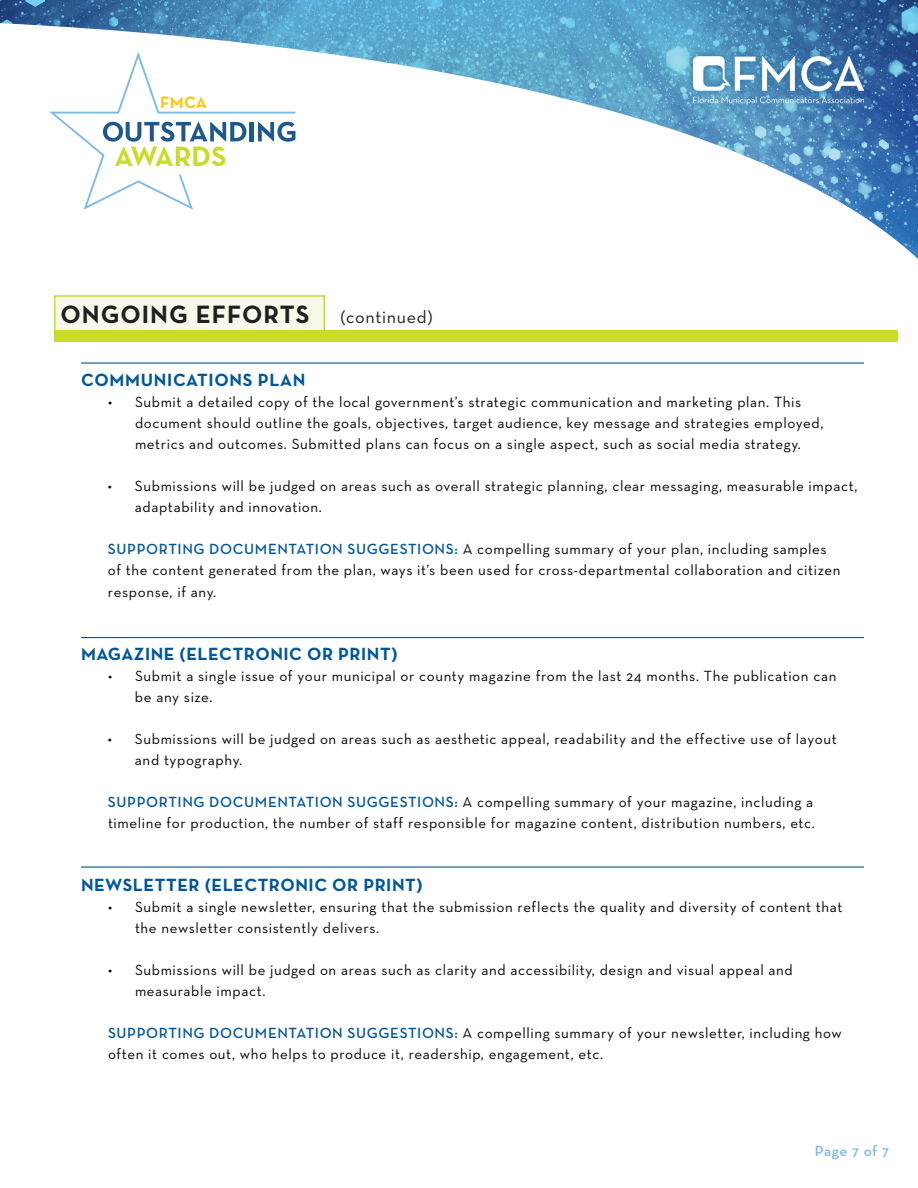
<style>
.page{position:relative;width:918px;height:1188px;background:#fff}
.page>*{position:absolute;margin:0;border:0;box-sizing:border-box;transform-origin:0 0}
.t1{font:700 25.5px "Neutraface Text";letter-spacing:.04em;color:#231f20}
.t2{font:700 18px "Neutraface Text";letter-spacing:.03em;color:#01579a}
.t3{font:700 16.8px "Neutraface Text";color:#fec60d}
.t4{font:15px/21px "Neutraface Text";letter-spacing:.04em;color:#040503}
.t5{font:600 15px "Neutraface Text";letter-spacing:.03em;color:#7dbbe7}
.s1{font-weight:400;font-size:18px}
.s2{font-weight:600;color:#01579a}
</style>
<div class="page">
<img style="left:0;top:0;width:918px;height:259px">
<div style="left:685px;top:48px;width:187px;height:63px;background:#1e588d;opacity:.85"></div>
<img style="left:694px;top:56px;width:170px;height:48px">
<div style="left:54px;top:295px;width:271px;height:38px;background:#f8fae9;border:2px solid #cadb2a"></div>
<div style="left:54px;top:331px;width:843px;height:11px;background:#cadb2a"></div>
<hr style="left:81px;top:362px;width:783px;height:2px;background:#01579a">
<hr style="left:81px;top:637px;width:783px;height:1px;background:#01579a">
<hr style="left:81px;top:866px;width:783px;height:2px;background:#01579a">
<svg style="left:46px;top:50px;width:251px;height:162px"></svg>
<p class="t3" style="left:160px;top:91px;width:48px">FMCA</p>
<h1 class="t1" style="left:60px;top:298px;width:374px">ONGOING EFFORTS <span class="s1">(continued)</span></h1>
<p class="t2" style="left:81px;top:368px;width:226px">COMMUNICATIONS PLAN</p>
<p class="t4" style="left:135px;top:391px;width:690px;text-indent:-27px">• Submit a detailed copy of the local government’s strategic communication and marketing plan. This document should outline the goals, objectives, target audience, key message and strategies employed, metrics and outcomes. Submitted plans can focus on a single aspect, such as social media strategy.</p>
<p class="t4" style="left:135px;top:475px;width:724px;text-indent:-27px">• Submissions will be judged on areas such as overall strategic planning, clear messaging, measurable impact, adaptability and innovation.</p>
<p class="t4" style="left:108px;top:538px;width:734px"><span class="s2">SUPPORTING DOCUMENTATION SUGGESTIONS:</span> A compelling summary of your plan, including samples of the content generated from the plan, ways it’s been used for cross-departmental collaboration and citizen response, if any.</p>
<p class="t2" style="left:81px;top:642px;width:318px">MAGAZINE (ELECTRONIC OR PRINT)</p>
<p class="t4" style="left:135px;top:665px;width:703px;text-indent:-27px">• Submit a single issue of your municipal or county magazine from the last 24 months. The publication can be any size.</p>
<p class="t4" style="left:135px;top:728px;width:703px;text-indent:-27px">• Submissions will be judged on areas such as aesthetic appeal, readability and the effective use of layout and typography.</p>
<p class="t4" style="left:108px;top:791px;width:708px"><span class="s2">SUPPORTING DOCUMENTATION SUGGESTIONS:</span> A compelling summary of your magazine, including a timeline for production, the number of staff responsible for magazine content, distribution numbers, etc.</p>
<p class="t2" style="left:81px;top:873px;width:343px">NEWSLETTER (ELECTRONIC OR PRINT)</p>
<p class="t4" style="left:135px;top:896px;width:709px;text-indent:-27px">• Submit a single newsletter, ensuring that the submission reflects the quality and diversity of content that the newsletter consistently delivers.</p>
<p class="t4" style="left:135px;top:959px;width:659px;text-indent:-27px">• Submissions will be judged on areas such as clarity and accessibility, design and visual appeal and measurable impact.</p>
<p class="t4" style="left:108px;top:1022px;width:735px"><span class="s2">SUPPORTING DOCUMENTATION SUGGESTIONS:</span> A compelling summary of your newsletter, including how often it comes out, who helps to produce it, readership, engagement, etc.</p>
<p class="t5" style="left:815px;top:1142px;width:76px">Page 7 of 7</p>
</div>
